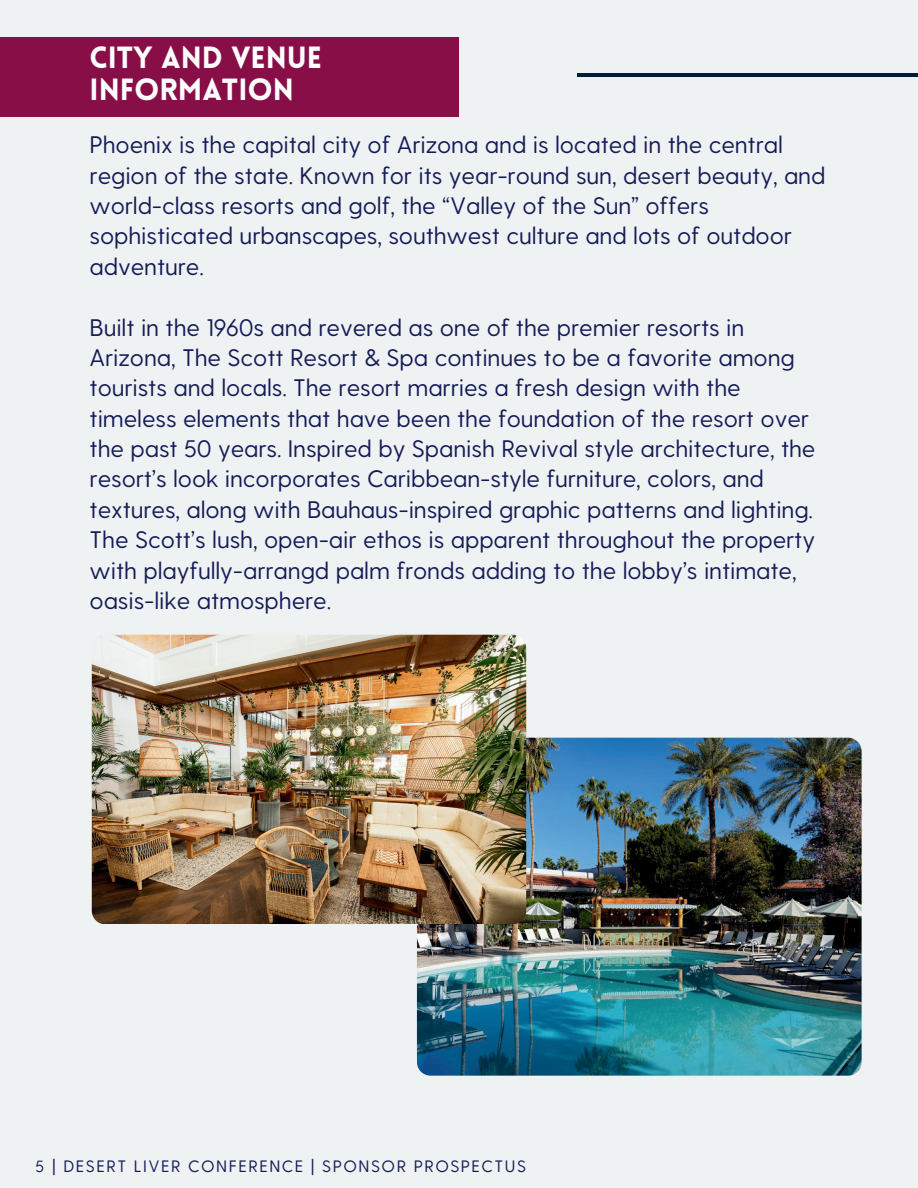
<style>
.page{position:relative;width:918px;height:1188px;background:#eff2f2}
.page>*{position:absolute;margin:0;border:0;box-sizing:border-box;transform-origin:0 0}
.t1{font:900 30px/31.5px "Lovelo";color:#fcfdfd}
.t2{font:23.85px/30.5px "Greycliff CF";letter-spacing:-.005em;color:#141b57}
.t3{font:16.5px "Greycliff CF";letter-spacing:.09em;color:#141b57}
.s1{font-size:16.2px}
</style>
<div class="page">
<div style="left:0;top:37px;width:459px;height:80px;background:#870e46"></div>
<img style="left:417px;top:738px;width:444px;height:337px;border-radius:14px">
<img style="left:92px;top:635px;width:434px;height:289px;border-radius:14px">
<hr style="left:578px;top:74px;width:340px;height:3px;background:#001d3b">
<p class="t1" style="left:90px;top:42px;width:234px">CITY AND VENUE<br>INFORMATION</p>
<p class="t2" style="left:90px;top:130px;width:737px">Phoenix is the capital city of Arizona and is located in the central region of the state. Known for its year-round sun, desert beauty, and world-class resorts and golf, the “Valley of the Sun” offers sophisticated urbanscapes, southwest culture and lots of outdoor adventure.</p>
<p class="t2" style="left:90px;top:312px;width:727px">Built in the 1960s and revered as one of the premier resorts in Arizona, The Scott Resort &amp; Spa continues to be a favorite among tourists and locals. The resort marries a fresh design with the timeless elements that have been the foundation of the resort over the past 50 years. Inspired by Spanish Revival style architecture, the resort’s look incorporates Caribbean-style furniture, colors, and textures, along with Bauhaus-inspired graphic patterns and lighting.<br>The Scott’s lush, open-air ethos is apparent throughout the property with playfully-arrangd palm fronds adding to the lobby’s intimate, oasis-like atmosphere.</p>
<p class="t3" style="left:36px;top:1157px;width:492px"><span class="s1">5</span> | DESERT LIVER CONFERENCE | SPONSOR PROSPECTUS</p>
</div>
